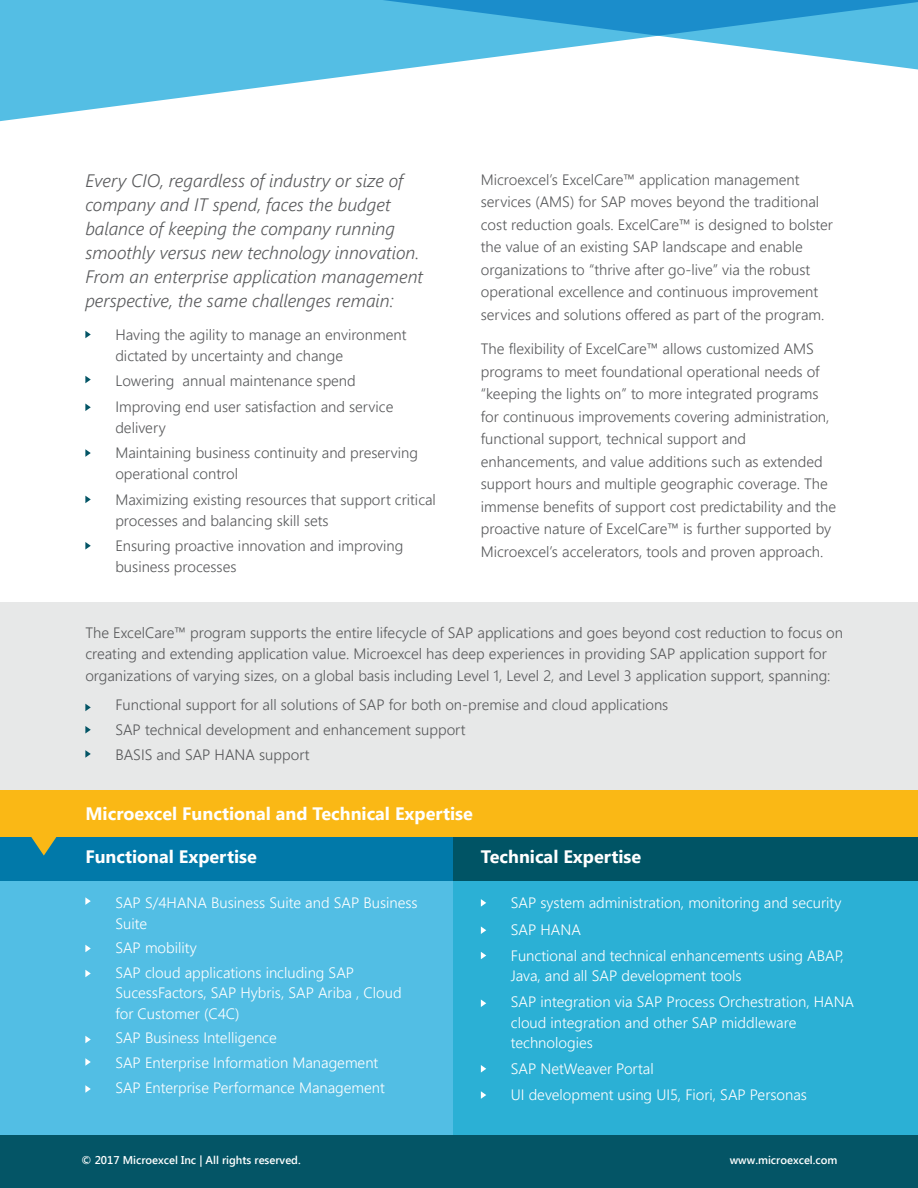
<style>
.page{position:relative;width:918px;height:1188px;background:#fff}
.page>*{position:absolute;margin:0;border:0;box-sizing:border-box;transform-origin:0 0}
.t1{font:italic 300 18px/24px "Segoe UI";color:#58595b}
.t2{font:700 18px "Segoe UI";color:#fff}
.t3{font:300 15px/22.5px "Segoe UI";color:#58595b}
.t4{font:300 15px/26.2px "Segoe UI";color:#fff}
.t5{font:600 11.25px "Segoe UI";color:#fff}
</style>
<div class="page">
<div style="left:0;top:1134px;width:918px;height:54px;background:#045566"></div>
<svg style="left:0;top:0;width:918px;height:122px;fill:#54bee4"></svg>
<div style="left:0;top:837px;width:455px;height:298px;background:#52bee4"></div>
<div style="left:0;top:790px;width:918px;height:47px;background:#fab815"></div>
<div style="left:0;top:837px;width:455px;height:43px;background:#0179a9"></div>
<div style="left:453px;top:837px;width:465px;height:298px;background:#2bb0d5"></div>
<svg style="left:85px;top:897px;width:6px;height:8px"></svg>
<svg style="left:481px;top:899px;width:5px;height:8px"></svg>
<svg style="left:481px;top:926px;width:5px;height:8px"></svg>
<svg style="left:481px;top:952px;width:5px;height:7px"></svg>
<svg style="left:481px;top:1000px;width:5px;height:7px"></svg>
<svg style="left:481px;top:1065px;width:5px;height:8px"></svg>
<svg style="left:481px;top:1091px;width:5px;height:8px"></svg>
<svg style="left:85px;top:945px;width:6px;height:7px"></svg>
<svg style="left:85px;top:970px;width:6px;height:7px"></svg>
<svg style="left:85px;top:1036px;width:6px;height:7px"></svg>
<svg style="left:85px;top:1058px;width:6px;height:8px"></svg>
<svg style="left:85px;top:1085px;width:6px;height:8px"></svg>
<svg style="left:31px;top:837px;width:26px;height:19px"></svg>
<div style="left:453px;top:837px;width:465px;height:43px;background:#005465"></div>
<svg style="left:85px;top:331px;width:6px;height:7px"></svg>
<svg style="left:85px;top:376px;width:6px;height:7px"></svg>
<svg style="left:85px;top:404px;width:6px;height:7px"></svg>
<svg style="left:85px;top:449px;width:6px;height:8px"></svg>
<svg style="left:85px;top:496px;width:6px;height:7px"></svg>
<svg style="left:85px;top:542px;width:6px;height:8px"></svg>
<div style="left:0;top:602px;width:918px;height:188px;background:#e7e8e8"></div>
<svg style="left:85px;top:704px;width:6px;height:7px"></svg>
<svg style="left:85px;top:726px;width:6px;height:8px"></svg>
<svg style="left:85px;top:750px;width:6px;height:8px"></svg>
<p class="t1" style="left:85px;top:167px;width:339px">Every CIO, regardless of industry or size of company and IT spend, faces the budget balance of keeping the company running smoothly versus new technology innovation.<br>From an enterprise application management perspective, the same challenges remain:</p>
<p class="t3" style="left:115px;top:324px;width:293px;line-height:21px">Having the agility to manage an environment dictated by uncertainty and change</p>
<p class="t3" style="left:115px;top:368px;width:280px;line-height:25.5px">Lowering annual maintenance spend<br>Improving end user satisfaction and service</p>
<p class="t3" style="left:115px;top:414px;width:304px;line-height:25.5px">delivery<br>Maintaining business continuity and preserving</p>
<p class="t3" style="left:115px;top:461px;width:322px;line-height:25.5px">operational control<br>Maximizing existing resources that support critical</p>
<p class="t3" style="left:115px;top:507px;width:290px;line-height:25.5px">processes and balancing skill sets<br>Ensuring proactive innovation and improving</p>
<p class="t3" style="left:115px;top:555px;width:123px">business processes</p>
<p class="t3" style="left:481px;top:168px;width:354px">Microexcel’s ExcelCare™ application management services (AMS) for SAP moves beyond the traditional cost reduction goals. ExcelCare™ is designed to bolster the value of an existing SAP landscape and enable organizations to “thrive after go-live” via the robust operational excellence and continuous improvement services and solutions offered as part of the program.</p>
<p class="t3" style="left:481px;top:337px;width:357px">The flexibility of ExcelCare™ allows customized AMS programs to meet foundational operational needs of “keeping the lights on” to more integrated programs for continuous improvements covering administration, functional support, technical support and enhancements, and value additions such as extended support hours and multiple geographic coverage. The immense benefits of support cost predictability and the proactive nature of ExcelCare™ is further supported by Microexcel’s accelerators, tools and proven approach.</p>
<p class="t3" style="left:85px;top:621px;width:759px;line-height:21.8px">The ExcelCare™ program supports the entire lifecycle of SAP applications and goes beyond cost reduction to focus on creating and extending application value. Microexcel has deep experiences in providing SAP application support for organizations of varying sizes, on a global basis including Level 1, Level 2, and Level 3 application support, spanning:</p>
<p class="t3" style="left:115px;top:692px;width:555px;line-height:24.8px">Functional support for all solutions of SAP for both on-premise and cloud applications<br>SAP technical development and enhancement support<br>BASIS and SAP HANA support</p>
<p class="t2" style="left:85px;top:801px;width:389px">Microexcel Functional and Technical Expertise</p>
<p class="t2" style="left:85px;top:844px;width:173px">Functional Expertise</p>
<p class="t2" style="left:481px;top:844px;width:162px">Technical Expertise</p>
<p class="t4" style="left:115px;top:893px;width:304px;line-height:20.2px">SAP S/4HANA Business Suite and SAP Business<br>Suite</p>
<p class="t4" style="left:115px;top:935px;width:240px;line-height:24.8px">SAP mobility<br>SAP cloud applications including SAP</p>
<p class="t4" style="left:115px;top:983px;width:288px;line-height:20.2px">SucessFactors, SAP Hybris, SAP Ariba , Cloud for Customer (C4C)</p>
<p class="t4" style="left:115px;top:1025px;width:271px;line-height:24.8px">SAP Business Intelligence<br>SAP Enterprise Information Management<br>SAP Enterprise Performance Management</p>
<p class="t4" style="left:511px;top:890px;width:335px">SAP system administration, monitoring and security<br>SAP HANA<br>Functional and technical enhancements using ABAP,</p>
<p class="t4" style="left:511px;top:962px;width:345px">Java, and all SAP development tools<br>SAP integration via SAP Process Orchestration, HANA</p>
<p class="t4" style="left:511px;top:1012px;width:287px;line-height:20.2px">cloud integration and other SAP middleware technologies</p>
<p class="t4" style="left:511px;top:1055px;width:298px">SAP NetWeaver Portal<br>UI development using UI5, Fiori, SAP Personas</p>
<p class="t5" style="left:82px;top:1152px;width:221px">© 2017 Microexcel Inc | All rights reserved.</p>
<p class="t5" style="left:730px;top:1152px;width:109px">www.microexcel.com</p>
</div>
